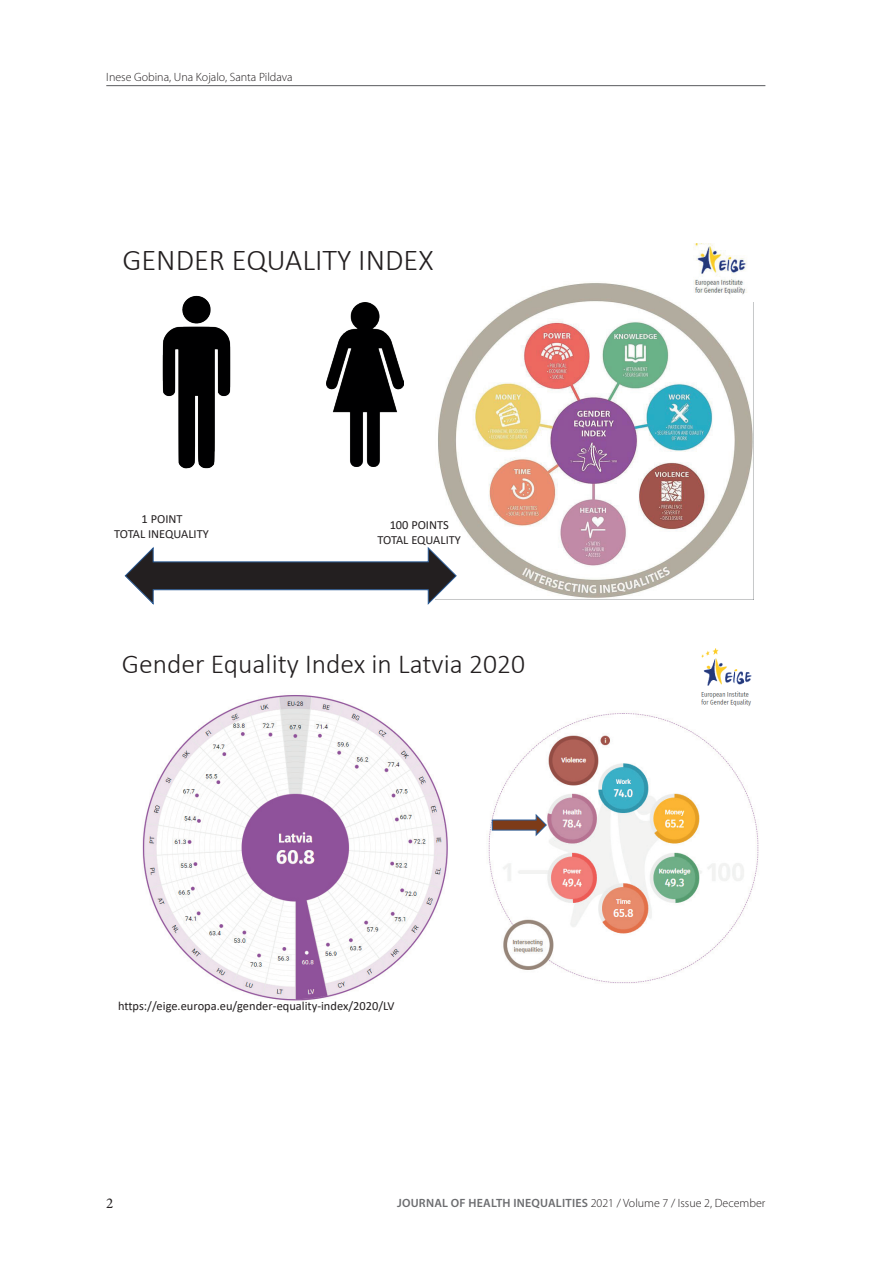
<style>
.page{position:relative;width:893px;height:1263px;background:#fff}
.page>*{position:absolute;margin:0;border:0;box-sizing:border-box;transform-origin:0 0}
.t1{font:300 30.45px "Calibri";color:#231f20}
.t2{font:300 27.6px "Calibri";color:#231f20}
.t3{font:15px "Minion Pro";color:#231f20}
.t4{font:12.45px/14.9px "Calibri";color:#231f20;text-align:center}
.t5{font:300 12px "Myriad Pro";color:#231f20}
.s1{font-weight:600;color:#6c6d70}
</style>
<div class="page">
<hr style="left:106px;top:85px;width:659px;height:1px;background:#6c6d70">
<img style="left:438px;top:283px;width:315px;height:317px">
<img style="left:689px;top:243px;width:64px;height:58px">
<img style="left:326px;top:303px;width:77px;height:163px">
<svg style="left:124px;top:546px;width:333px;height:59px"></svg>
<img style="left:162px;top:295px;width:69px;height:174px">
<img style="left:142px;top:695px;width:617px;height:306px">
<img style="left:695px;top:648px;width:64px;height:66px">
<svg style="left:492px;top:813px;width:55px;height:24px"></svg>
<p class="t5" style="left:106px;top:70px;width:188px">Inese Gobina, Una Kojalo, Santa Pildava</p>
<h1 class="t1" style="left:122px;top:241px;width:313px">GENDER EQUALITY INDEX</h1>
<p class="t4" style="left:114px;top:511px;width:96px">1 POINT<br>TOTAL INEQUALITY</p>
<p class="t4" style="left:377px;top:517px;width:85px">100 POINTS<br>TOTAL EQUALITY</p>
<h2 class="t2" style="left:122px;top:646px;width:405px">Gender Equality Index in Latvia 2020</h2>
<p class="t4" style="left:118px;top:998px;width:278px">https://eige.europa.eu/gender-equality-index/2020/LV</p>
<p class="t3" style="left:106px;top:1193px;width:9px">2</p>
<p class="t5" style="left:397px;top:1196px;width:370px"><span class="s1">JOURNAL OF HEALTH INEQUALITIES</span> 2021 / Volume 7 / Issue 2, December</p>
</div>
